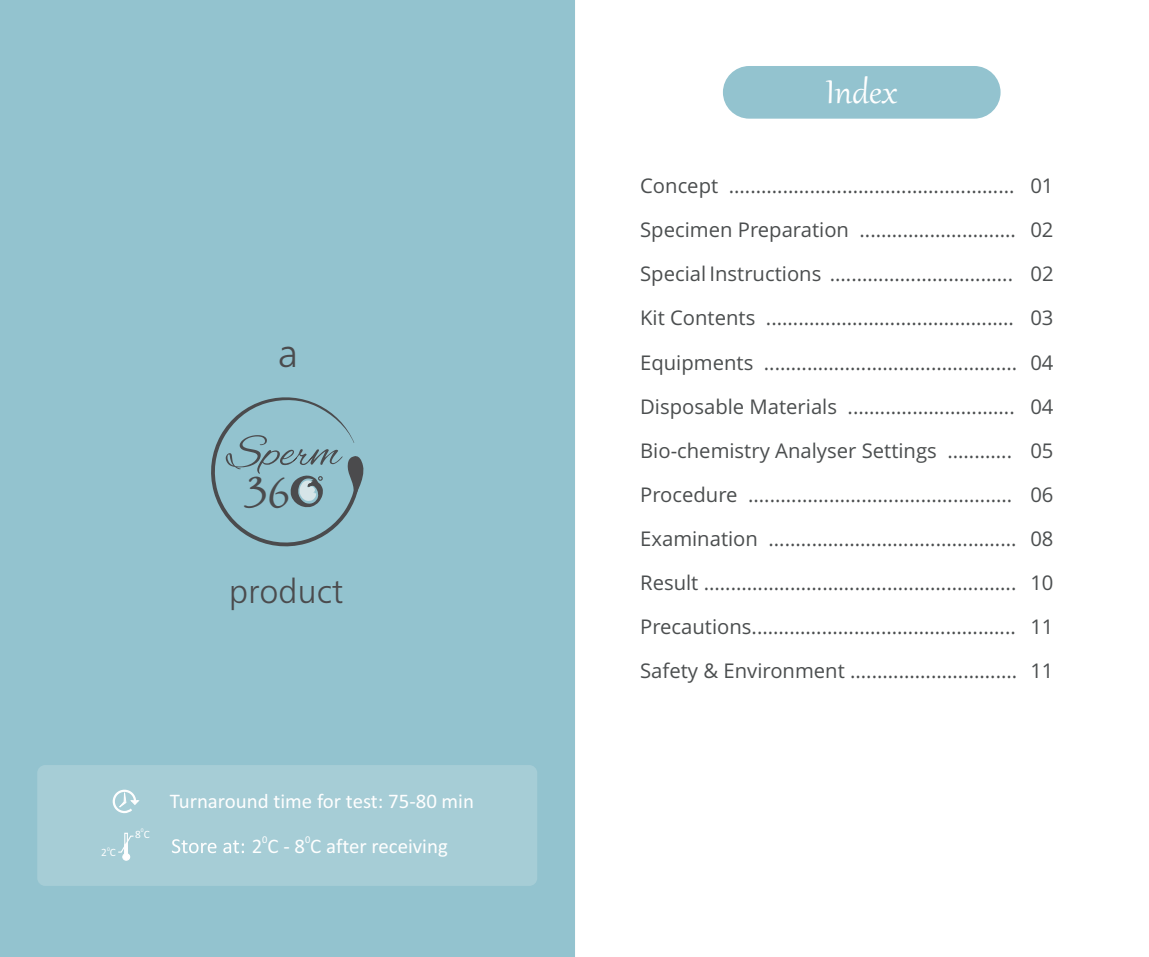
<style>
.page{position:relative;width:1149px;height:957px;background:#fff}
.page>*{position:absolute;margin:0;border:0;box-sizing:border-box;transform-origin:0 0}
.t1{font:42.07px "Black Jack";color:#4b4b4d}
.t2{font:40.5px "Gabriola";color:#fefefe}
.t3{font:40.05px "Humanist 777 BT Light B";color:#4b4b4d}
.t4{font:34.2px "Humanist 777 BT Light B";color:#4b4b4d}
.t5{font:20.93px "Calibri";color:#fefefe}
.t6{font:20.25px/44.1px "Open Sans";color:#4b4e4f;text-align:justify}
.t7{font:11.25px "Calibri";color:#fefefe}
.t8{font:10.35px "Calibri";color:#fefefe}
.t9{font:5.62px "Calibri";color:#fefefe}
</style>
<div class="page">
<div style="left:0;top:0;width:574px;height:957px;background:#93c3cf"></div>
<svg style="left:211px;top:397px;width:153px;height:150px"></svg>
<div style="left:722px;top:66px;width:278px;height:53px;background:#93c3cf;border-radius:26px"></div>
<div style="left:37px;top:765px;width:500px;height:121px;background:#a6cdd6;border-radius:8px"></div>
<svg style="left:112px;top:789px;width:28px;height:25px"></svg>
<svg style="left:172px;top:839px;width:72px;height:14px"></svg>
<div style="left:124px;top:832px;width:4px;height:22px;border:1px solid #fefefe"></div>
<div style="left:122px;top:853px;width:8px;height:7px;background:#fefefe;border:1px solid #fefefe;border-radius:50%"></div>
<svg style="left:118px;top:835px;width:16px;height:19px"></svg>
<h3 class="t3" style="left:278px;top:337px;width:22px">a</h3>
<h1 class="t1" style="left:247px;top:469px;width:44px">36</h1>
<h3 class="t4" style="left:229px;top:577px;width:116px">product</h3>
<p class="t5" style="left:170px;top:793px;width:305px">Turnaround time for test: 75-80 min</p>
<p class="t8" style="left:262px;top:835px;width:7px">0</p>
<p class="t8" style="left:305px;top:835px;width:7px">0</p>
<p class="t9" style="left:141px;top:828px;width:4px">0</p>
<p class="t7" style="left:135px;top:829px;width:16px">8 C</p>
<p class="t9" style="left:107px;top:846px;width:4px">0</p>
<p class="t5" style="left:251px;top:837px;width:198px">2 C - 8 C after receiving</p>
<p class="t7" style="left:101px;top:848px;width:16px">2 C</p>
<h2 class="t2" style="left:825px;top:75px;width:73px">Index</h2>
<p class="t6" style="left:640px;top:166px;width:415px">Concept ..................................................... 01<br>Specimen Preparation ............................. 02<br>Special Instructions .................................. 02<br>Kit Contents .............................................. 03<br>Equipments ............................................... 04<br>Disposable Materials ............................... 04<br>Bio-chemistry Analyser Settings ............ 05<br>Procedure ................................................. 06<br>Examination .............................................. 08<br>Result .......................................................... 10<br>Precautions................................................. 11<br>Safety &amp; Environment ............................... 11</p>
</div>
